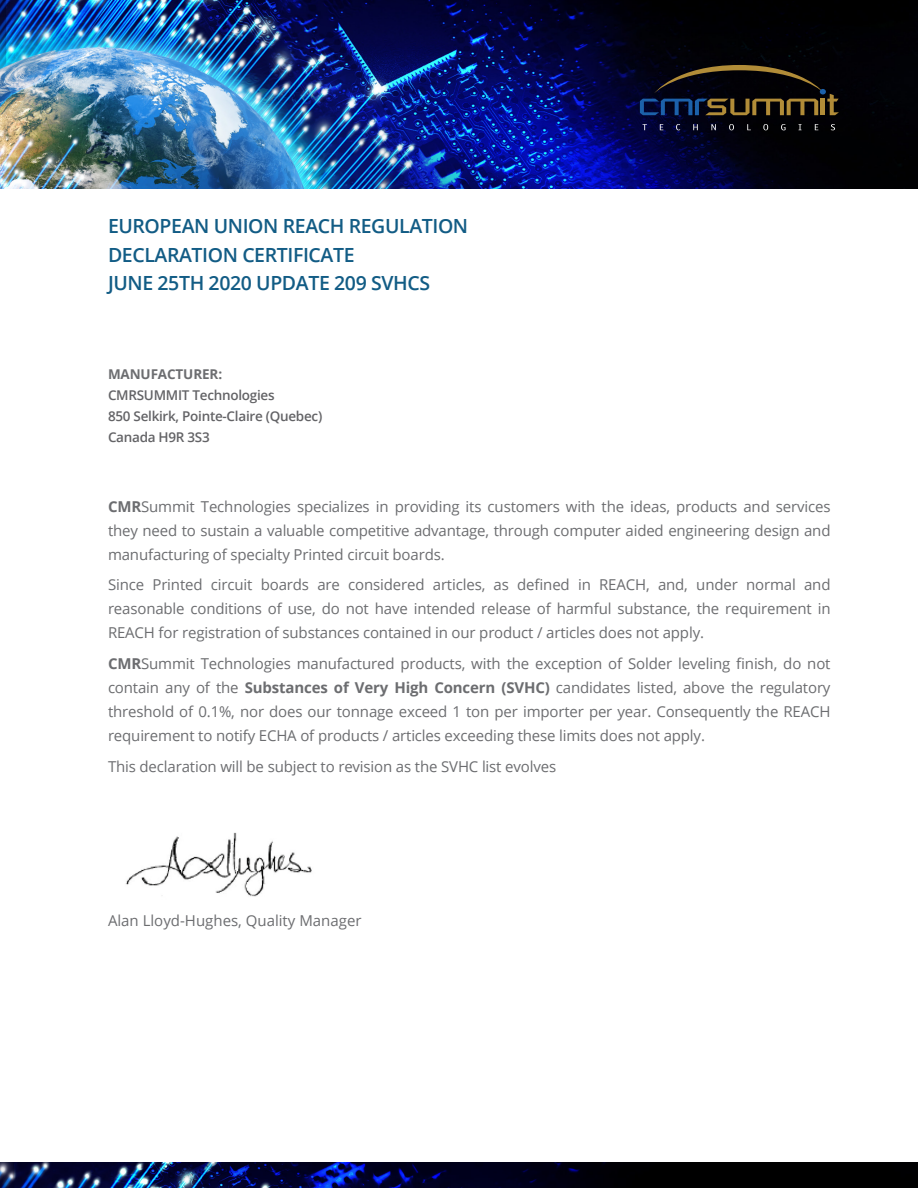
<style>
.page{position:relative;width:918px;height:1188px;background:#fff}
.page>*{position:absolute;margin:0;border:0;box-sizing:border-box;transform-origin:0 0}
.t1{font:600 19.5px "Open Sans";letter-spacing:-.02em;color:#125c85}
.t2{font:15px/24px "Open Sans";letter-spacing:-.01em;color:#6c6d70;text-align:justify}
.t3{font:600 13.5px "Open Sans";letter-spacing:-.02em;color:#636366}
.t4{font:700 13.5px "Open Sans";letter-spacing:-.01em;color:#6c6d70}
.s1{font-weight:700}
</style>
<div class="page">
<img style="left:0;top:1162px;width:918px;height:26px">
<img style="left:0;top:0;width:918px;height:189px">
<svg style="left:640px;top:65px;width:199px;height:50px"></svg>
<svg style="left:643px;top:124px;width:4px;height:6px"></svg>
<svg style="left:660px;top:124px;width:3px;height:6px"></svg>
<svg style="left:676px;top:124px;width:4px;height:6px"></svg>
<svg style="left:693px;top:124px;width:5px;height:6px"></svg>
<svg style="left:711px;top:124px;width:5px;height:6px"></svg>
<svg style="left:729px;top:124px;width:5px;height:6px"></svg>
<svg style="left:747px;top:124px;width:4px;height:6px"></svg>
<svg style="left:763px;top:124px;width:5px;height:6px"></svg>
<svg style="left:781px;top:124px;width:5px;height:6px"></svg>
<svg style="left:798px;top:124px;width:4px;height:6px"></svg>
<svg style="left:815px;top:124px;width:3px;height:6px"></svg>
<svg style="left:831px;top:124px;width:4px;height:6px"></svg>
<img style="left:125px;top:832px;width:187px;height:65px">
<p class="t1" style="left:108px;top:213px;width:362px">EUROPEAN UNION REACH REGULATION</p>
<p class="t1" style="left:108px;top:241px;width:248px">DECLARATION CERTIFICATE</p>
<p class="t1" style="left:108px;top:270px;width:324px">JUNE 25TH 2020 UPDATE 209 SVHCS</p>
<p class="t4" style="left:108px;top:364px;width:116px">MANUFACTURER:</p>
<p class="t3" style="left:108px;top:385px;width:168px">CMRSUMMIT Technologies</p>
<p class="t3" style="left:108px;top:406px;width:216px">850 Selkirk, Pointe-Claire (Quebec)</p>
<p class="t3" style="left:108px;top:427px;width:103px">Canada H9R 3S3</p>
<p class="t2" style="left:108px;top:494px;width:724px"><span class="s1">CMR</span>Summit Technologies specializes in providing its customers with the ideas, products and services they need to sustain a valuable competitive advantage, through computer aided engineering design and manufacturing of specialty Printed circuit boards.</p>
<p class="t2" style="left:108px;top:572px;width:724px">Since Printed circuit boards are considered articles, as defined in REACH, and, under normal and reasonable conditions of use, do not have intended release of harmful substance, the requirement in REACH for registration of substances contained in our product / articles does not apply.</p>
<p class="t2" style="left:108px;top:651px;width:724px"><span class="s1">CMR</span>Summit Technologies manufactured products, with the exception of Solder leveling finish, do not contain any of the <span class="s1">Substances of Very High Concern (SVHC)</span> candidates listed, above the regulatory threshold of 0.1%, nor does our tonnage exceed 1 ton per importer per year. Consequently the REACH requirement to notify ECHA of products / articles exceeding these limits does not apply.</p>
<p class="t2" style="left:108px;top:754px;width:450px">This declaration will be subject to revision as the SVHC list evolves</p>
<p class="t2" style="left:108px;top:908px;width:255px">Alan Lloyd-Hughes, Quality Manager</p>
</div>
